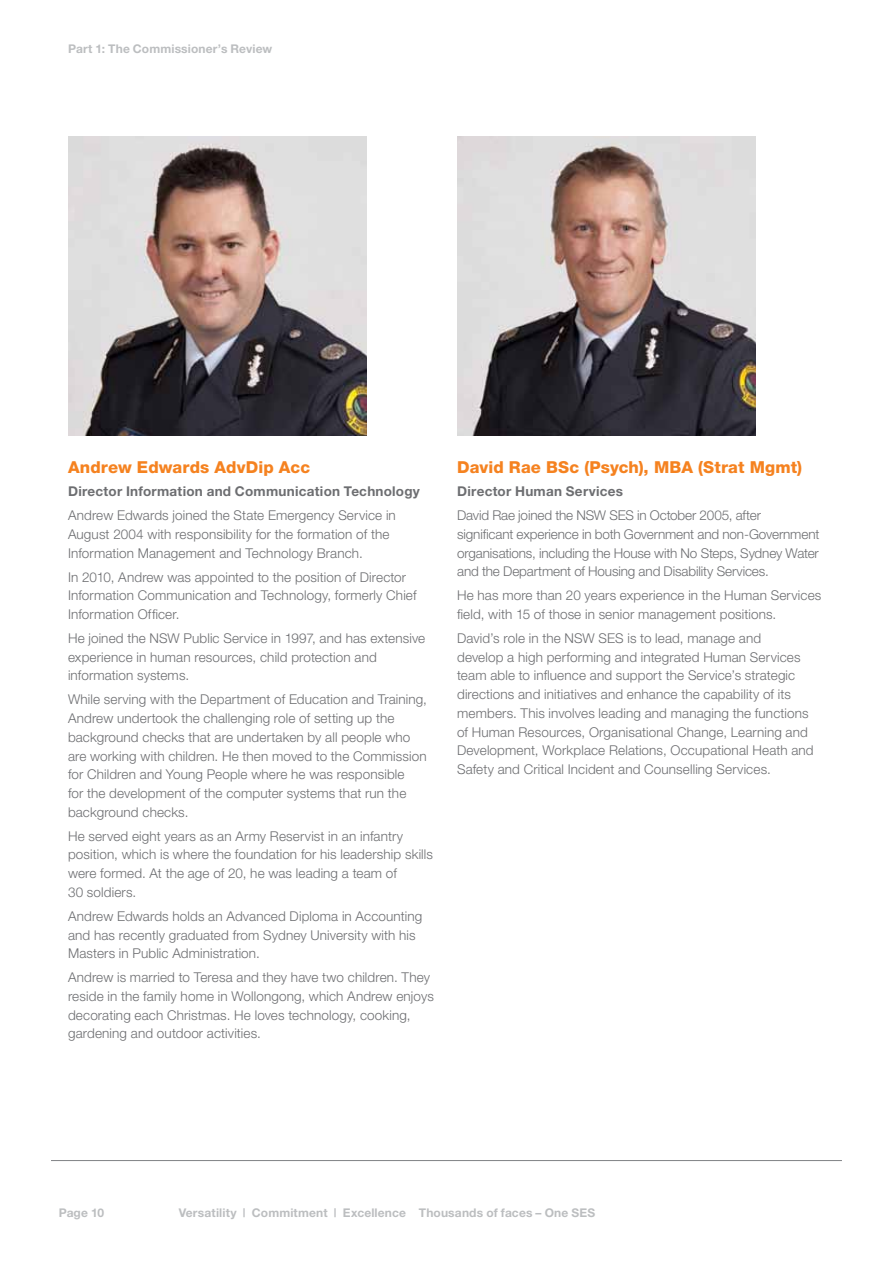
<style>
.page{position:relative;width:893px;height:1263px;background:#fff}
.page>*{position:absolute;margin:0;border:0;box-sizing:border-box;transform-origin:0 0}
.t1{font:800 16.5px "Helvetica Neue";letter-spacing:.005em;color:#f58220}
.t2{font:300 13.5px/18.8px "Helvetica Neue";letter-spacing:.01em;color:#6d6e71}
.t3{font:300 13.5px/18.8px "Helvetica Neue";letter-spacing:-.01em;color:#6d6e71}
.t4{font:700 13.5px "Helvetica Neue";letter-spacing:.02em;color:#6d6e71}
.t5{font:700 12px "Helvetica Neue";letter-spacing:.01em;color:#bcbec0}
</style>
<div class="page">
<hr style="left:51px;top:1160px;width:791px;height:1px;background:#808285">
<img style="left:68px;top:137px;width:299px;height:298px">
<img style="left:457px;top:137px;width:299px;height:298px">
<p class="t5" style="left:68px;top:41px;width:206px">Part 1: The Commissioner’s Review</p>
<p class="t1" style="left:68px;top:458px;width:244px">Andrew Edwards AdvDip Acc</p>
<p class="t4" style="left:68px;top:483px;width:353px">Director Information and Communication Technology</p>
<p class="t2" style="left:68px;top:506px;width:329px">Andrew Edwards joined the State Emergency Service in<br>August 2004 with responsibility for the formation of the<br>Information Management and Technology Branch.</p>
<p class="t2" style="left:68px;top:567px;width:350px">In 2010, Andrew was appointed to the position of Director<br>Information Communication and Technology, formerly Chief<br>Information Officer.</p>
<p class="t2" style="left:68px;top:628px;width:359px">He joined the NSW Public Service in 1997, and has extensive experience in human resources, child protection and information systems.</p>
<p class="t2" style="left:68px;top:690px;width:360px">While serving with the Department of Education and Training, Andrew undertook the challenging role of setting up the background checks that are undertaken by all people who are working with children. He then moved to the Commission for Children and Young People where he was responsible<br>for the development of the computer systems that run the background checks.</p>
<p class="t2" style="left:68px;top:826px;width:366px">He served eight years as an Army Reservist in an infantry position, which is where the foundation for his leadership skills were formed. At the age of 20, he was leading a team of<br>30 soldiers.</p>
<p class="t2" style="left:68px;top:906px;width:356px">Andrew Edwards holds an Advanced Diploma in Accounting and has recently graduated from Sydney University with his<br>Masters in Public Administration.</p>
<p class="t2" style="left:68px;top:968px;width:367px">Andrew is married to Teresa and they have two children. They reside in the family home in Wollongong, which Andrew enjoys decorating each Christmas. He loves technology, cooking, gardening and outdoor activities.</p>
<p class="t1" style="left:457px;top:458px;width:346px">David Rae BSc (Psych), MBA (Strat Mgmt)</p>
<p class="t4" style="left:457px;top:483px;width:167px">Director Human Services</p>
<p class="t3" style="left:457px;top:506px;width:364px">David Rae joined the NSW SES in October 2005, after significant experience in both Government and non-Government organisations, including the House with No Steps, Sydney Water and the Department of Housing and Disability Services.</p>
<p class="t2" style="left:457px;top:586px;width:366px">He has more than 20 years experience in the Human Services field, with 15 of those in senior management positions.</p>
<p class="t2" style="left:457px;top:628px;width:358px">David’s role in the NSW SES is to lead, manage and<br>develop a high performing and integrated Human Services team able to influence and support the Service’s strategic directions and initiatives and enhance the capability of its members. This involves leading and managing the functions of Human Resources, Organisational Change, Learning and Development, Workplace Relations, Occupational Heath and Safety and Critical Incident and Counselling Services.</p>
<p class="t5" style="left:59px;top:1205px;width:47px">Page 10</p>
<p class="t5" style="left:179px;top:1205px;width:418px">Versatility | Commitment | Excellence Thousands of faces – One SES</p>
</div>
